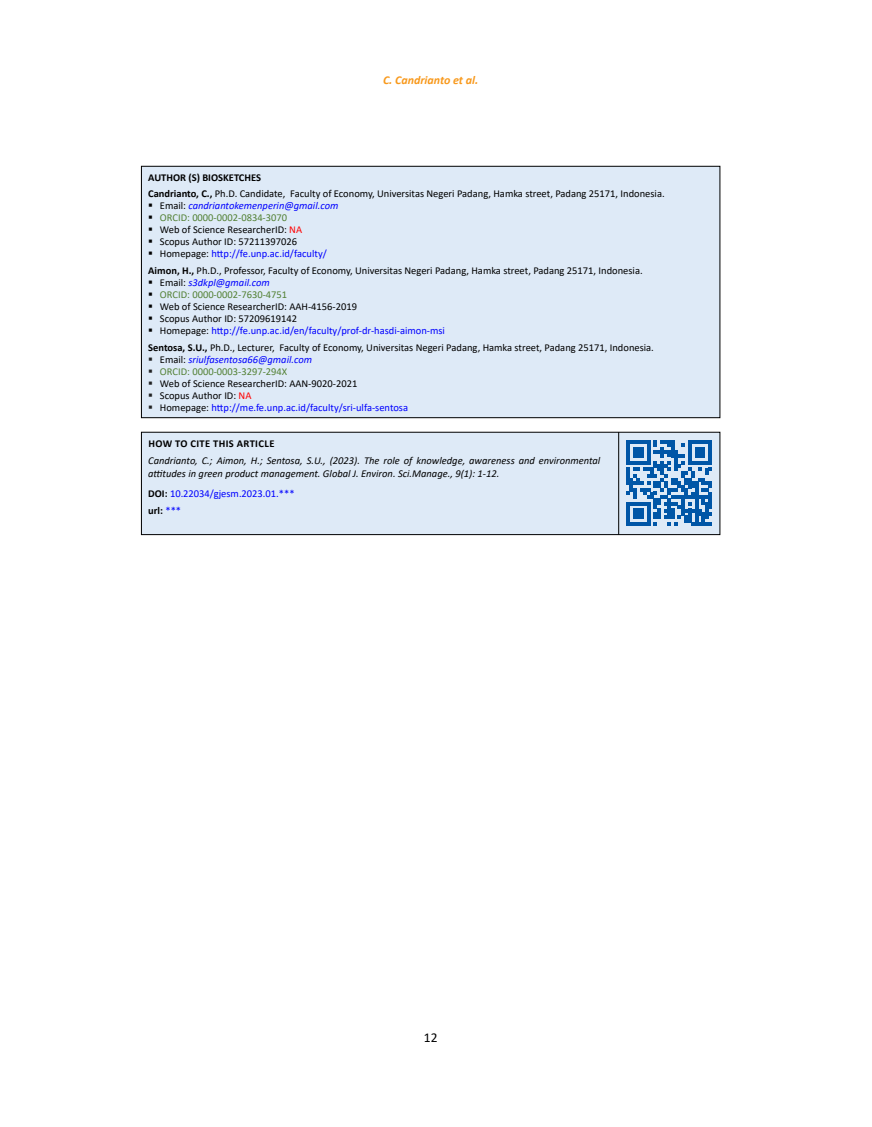
<style>
.page{position:relative;width:872px;height:1127px;background:#fff}
.page>*{position:absolute;margin:0;border:0;box-sizing:border-box;transform-origin:0 0}
.t1{font:13.5px "Calibri";color:#000}
.t2{font:italic 700 12px "Calibri";color:#f8991d}
.t3{font:10.5px/16.5px "Calibri";color:#000}
.t4{font:italic 10.5px/12.6px "Calibri";color:#000}
.t5{font:10.5px/17.1px "Calibri";color:#00f}
.t6{font:italic 10.5px "Calibri";color:#00f}
.t7{font:10.5px "Calibri";color:#538135}
.t8{font:700 10.5px "Calibri";letter-spacing:.04em;color:#000}
.s1{font-weight:700}
.s2{color:#000}
.s3{font-style:normal;color:#000}
.s4{color:#f00}
.s5{color:#00f}
.s6{color:#202122}
.s7{font-weight:700;color:#000}
</style>
<div class="page">
<div style="left:141px;top:166px;width:579px;height:252px;background:#deeaf7"></div>
<div style="left:141px;top:166px;width:579px;height:252px;border:1px solid #000"></div>
<div style="left:141px;top:432px;width:579px;height:103px;background:#deeaf7"></div>
<div style="left:141px;top:432px;width:579px;height:103px;border:1px solid #000"></div>
<hr style="left:618px;top:432px;width:1px;height:103px;background:#000">
<svg style="left:626px;top:440px;width:86px;height:86px"></svg>
<p class="t2" style="left:383px;top:72px;width:97px">C. Candrianto et al.</p>
<p class="t3" style="left:148px;top:169px;width:518px"><span class="s1">AUTHOR (S) BIOSKETCHES<br>Candrianto, C.,</span> Ph.D. Candidate, Faculty of Economy, Universitas Negeri Padang, Hamka street, Padang 25171, Indonesia.</p>
<p class="t6" style="left:148px;top:199px;width:192px"><span class="s2">▪</span> <span class="s3">Email:</span> candriantokemenperin@gmail.com</p>
<p class="t7" style="left:148px;top:211px;width:140px"><span class="s2">▪</span> ORCID: 0000-0002-0834-3070</p>
<p class="t3" style="left:148px;top:221px;width:155px">▪ Web of Science ResearcherID: <span class="s4">NA</span></p>
<p class="t3" style="left:148px;top:233px;width:150px">▪ Scopus Author ID: 57211397026</p>
<p class="t3" style="left:148px;top:245px;width:496px">▪ Homepage: <span class="s5">http://fe.unp.ac.id/faculty/<br></span><span class="s1">Aimon, H.,</span> Ph.D., Professor, Faculty of Economy, Universitas Negeri Padang, Hamka street, Padang 25171, Indonesia.</p>
<p class="t6" style="left:148px;top:275px;width:123px"><span class="s2">▪</span> <span class="s3">Email:</span> s3dkpl@gmail.com</p>
<p class="t7" style="left:148px;top:287px;width:140px"><span class="s2">▪</span> ORCID: 0000-0002-7630-4751</p>
<p class="t3" style="left:148px;top:298px;width:210px">▪ Web of Science ResearcherID: AAH-4156-2019</p>
<p class="t3" style="left:148px;top:310px;width:150px">▪ Scopus Author ID: 57209619142</p>
<p class="t3" style="left:148px;top:322px;width:507px">▪ Homepage: <span class="s5">http://fe.unp.ac.id/en/faculty/prof-dr-hasdi-aimon-msi<br></span><span class="s1">Sentosa, S.U.,</span> Ph.D., Lecturer, Faculty of Economy, Universitas Negeri Padang, Hamka street, Padang 25171, Indonesia.</p>
<p class="t6" style="left:148px;top:352px;width:165px"><span class="s6">▪</span> <span class="s3">Email:</span> sriulfasentosa66@gmail.com</p>
<p class="t7" style="left:148px;top:364px;width:141px"><span class="s6">▪</span> ORCID: 0000-0003-3297-294X</p>
<p class="t3" style="left:148px;top:374px;width:210px"><span class="s6">▪</span> Web of Science ResearcherID: AAN-9020-2021</p>
<p class="t3" style="left:148px;top:386px;width:105px"><span class="s6">▪</span> Scopus Author ID: <span class="s4">NA</span></p>
<p class="t5" style="left:148px;top:398px;width:261px"><span class="s6">▪</span> <span class="s2">Homepage:</span> http://me.fe.unp.ac.id/faculty/sri-ulfa-sentosa</p>
<p class="t8" style="left:148px;top:436px;width:127px">HOW TO CITE THIS ARTICLE</p>
<p class="t4" style="left:148px;top:454px;width:453px">Candrianto, C.; Aimon, H.; Sentosa, S.U., (2023). The role of knowledge, awareness and environmental attitudes in green product management. Global J. Environ. Sci.Manage., 9(1): 1-12.</p>
<p class="t5" style="left:148px;top:484px;width:148px"><span class="s7">DOI:</span> 10.22034/gjesm.2023.01.*** <span class="s7">url:</span> ***</p>
<p class="t1" style="left:424px;top:1028px;width:15px">12</p>
</div>
